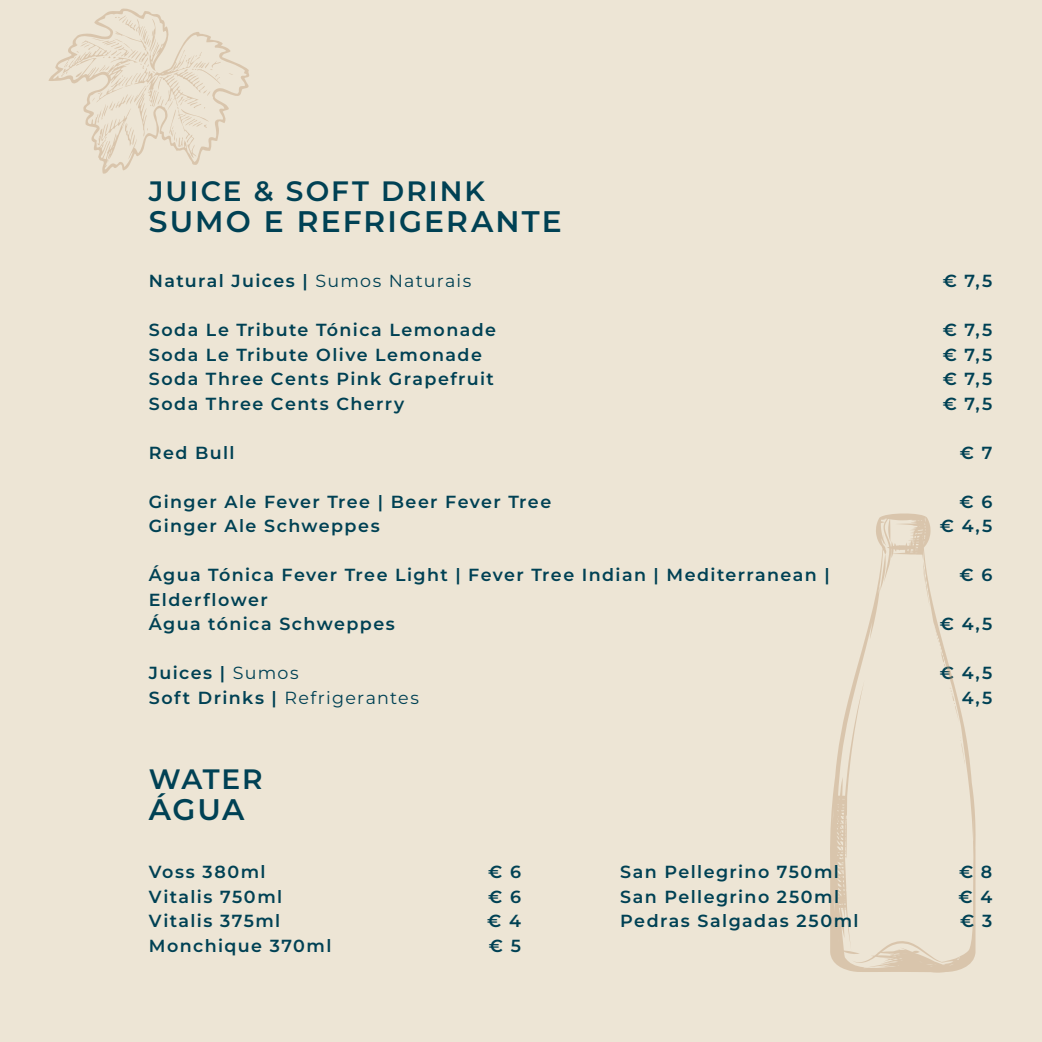
<style>
.page{position:relative;width:1042px;height:1042px;background:#ede5d5}
.page>*{position:absolute;margin:0;border:0;box-sizing:border-box;transform-origin:0 0}
.t1{font:600 29.75px "Montserrat";letter-spacing:.07em;color:#004154}
.t2{font:600 28px "Montserrat";letter-spacing:.07em;color:#004154}
.t3{font:600 17.5px/24.5px "Montserrat";letter-spacing:.08em;color:#004154}
.t4{font:17.5px "Montserrat";letter-spacing:.075em;color:#004154}
.s1{font-weight:400}
.s2{font-weight:600}
</style>
<div class="page">
<svg style="left:830px;top:513px;width:145px;height:460px"></svg>
<svg style="left:48px;top:8px;width:201px;height:166px"></svg>
<h2 class="t2" style="left:149px;top:172px;width:337px">JUICE &amp; SOFT DRINK</h2>
<h1 class="t1" style="left:149px;top:202px;width:414px">SUMO E REFRIGERANTE</h1>
<p class="t3" style="left:149px;top:268px;width:324px">Natural Juices | <span class="s1">Sumos Naturais</span></p>
<p class="t3" style="left:943px;top:268px;width:51px">€ 7,5</p>
<p class="t3" style="left:149px;top:317px;width:349px">Soda Le Tribute Tónica Lemonade</p>
<p class="t3" style="left:943px;top:317px;width:51px">€ 7,5</p>
<p class="t3" style="left:149px;top:342px;width:335px">Soda Le Tribute Olive Lemonade</p>
<p class="t3" style="left:943px;top:342px;width:51px">€ 7,5</p>
<p class="t3" style="left:149px;top:366px;width:347px">Soda Three Cents Pink Grapefruit</p>
<p class="t3" style="left:943px;top:366px;width:51px">€ 7,5</p>
<p class="t3" style="left:149px;top:391px;width:257px">Soda Three Cents Cherry</p>
<p class="t3" style="left:943px;top:391px;width:51px">€ 7,5</p>
<p class="t3" style="left:149px;top:440px;width:87px">Red Bull</p>
<p class="t3" style="left:960px;top:440px;width:34px">€ 7</p>
<p class="t3" style="left:149px;top:489px;width:404px">Ginger Ale Fever Tree | Beer Fever Tree</p>
<p class="t3" style="left:959px;top:489px;width:34px">€ 6</p>
<p class="t3" style="left:149px;top:513px;width:232px">Ginger Ale Schweppes</p>
<p class="t3" style="left:940px;top:513px;width:54px">€ 4,5</p>
<p class="t3" style="left:149px;top:562px;width:682px">Água Tónica Fever Tree Light | Fever Tree Indian | Mediterranean |</p>
<p class="t3" style="left:959px;top:562px;width:34px">€ 6</p>
<p class="t3" style="left:149px;top:587px;width:247px">Elderflower<br>Água tónica Schweppes</p>
<p class="t3" style="left:940px;top:611px;width:54px">€ 4,5</p>
<p class="t3" style="left:149px;top:660px;width:151px">Juices | <span class="s1">Sumos</span></p>
<p class="t3" style="left:940px;top:660px;width:54px">€ 4,5</p>
<p class="t4" style="left:149px;top:686px;width:271px"><span class="s2">Soft Drinks |</span> Refrigerantes</p>
<p class="t3" style="left:961px;top:685px;width:32px">4,5</p>
<h2 class="t2" style="left:149px;top:760px;width:115px">WATER</h2>
<h1 class="t1" style="left:149px;top:790px;width:97px">ÁGUA</h1>
<p class="t3" style="left:149px;top:859px;width:118px">Voss 380ml</p>
<p class="t3" style="left:488px;top:859px;width:34px">€ 6</p>
<p class="t3" style="left:149px;top:884px;width:135px">Vitalis 750ml</p>
<p class="t3" style="left:488px;top:884px;width:34px">€ 6</p>
<p class="t3" style="left:149px;top:908px;width:133px">Vitalis 375ml</p>
<p class="t3" style="left:487px;top:908px;width:35px">€ 4</p>
<p class="t3" style="left:149px;top:933px;width:184px">Monchique 370ml</p>
<p class="t3" style="left:489px;top:933px;width:34px">€ 5</p>
<p class="t3" style="left:620px;top:859px;width:220px">San Pellegrino 750ml</p>
<p class="t3" style="left:959px;top:859px;width:35px">€ 8</p>
<p class="t3" style="left:620px;top:884px;width:220px">San Pellegrino 250ml</p>
<p class="t3" style="left:958px;top:884px;width:35px">€ 4</p>
<p class="t3" style="left:620px;top:908px;width:240px">Pedras Salgadas 250ml</p>
<p class="t3" style="left:960px;top:908px;width:34px">€ 3</p>
</div>
